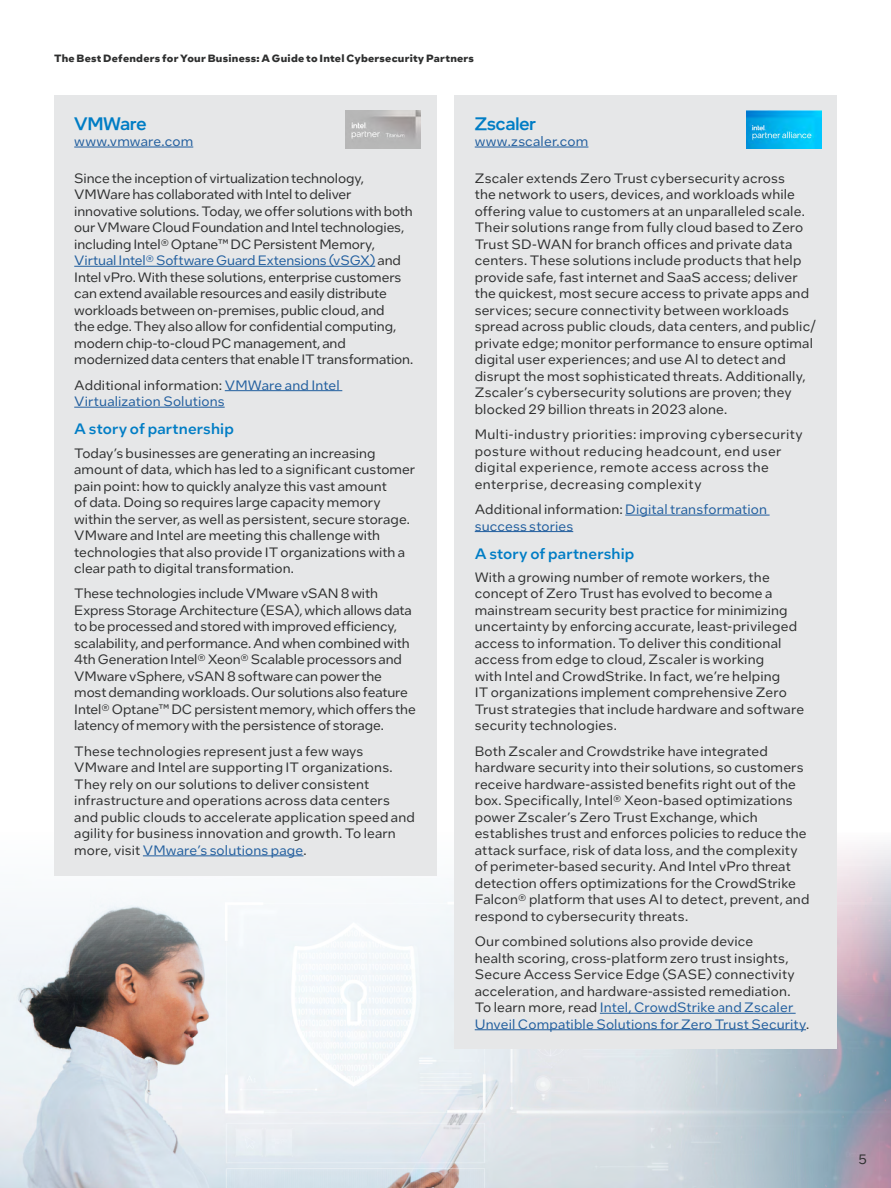
<style>
.page{position:relative;width:891px;height:1188px;background:#fff}
.page>*{position:absolute;margin:0;border:0;box-sizing:border-box;transform-origin:0 0}
.CopyHeaderBox{font:500 18px "Intel One Display";color:#007dc5}
.Mini_Header{font:500 15px "Intel One Text";letter-spacing:.01em;color:#007dc5}
.MainCopy___Caption{font:13.5px/16.5px "Intel One Text";letter-spacing:.01em;color:#2e2f2f}
.MainCopy___Caption-2{font:13.5px/16.5px "Intel One Text";letter-spacing:-.01em;color:#2e2f2f}
.MainCopy___Caption-3{font:13.5px/16.5px "Intel One Text";letter-spacing:.035em;color:#2e2f2f}
.MainCopy___Caption-4{font:13.5px/16.5px "Intel One Text";letter-spacing:.01em;color:#215e9e}
.Website{font:13.5px "Intel One Text";letter-spacing:.015em;color:#215e9e}
.t1{font:700 10.5px "Intel One Text";letter-spacing:.02em;color:#2e2f2f}
.s1{color:#215e9e}
.s2{color:#2e2f2f}
</style>
<div class="page">
<img style="left:0;top:833px;width:891px;height:355px">
<div style="left:455px;top:95px;width:382px;height:954px;background:#e6e7e8"></div>
<hr style="left:475px;top:147px;width:113px;height:1px;background:#215e9e">
<hr style="left:625px;top:515px;width:145px;height:1px;background:#215e9e">
<hr style="left:475px;top:531px;width:98px;height:1px;background:#215e9e">
<hr style="left:600px;top:1013px;width:196px;height:1px;background:#215e9e">
<hr style="left:475px;top:1029px;width:331px;height:1px;background:#215e9e">
<div style="left:54px;top:95px;width:382px;height:780px;background:#e6e7e8"></div>
<hr style="left:74px;top:147px;width:119px;height:1px;background:#215e9e">
<hr style="left:74px;top:266px;width:301px;height:1px;background:#215e9e">
<hr style="left:225px;top:390px;width:117px;height:1px;background:#215e9e">
<hr style="left:74px;top:407px;width:151px;height:1px;background:#215e9e">
<hr style="left:143px;top:856px;width:160px;height:1px;background:#215e9e">
<img style="left:746px;top:111px;width:75px;height:37px">
<img style="left:346px;top:111px;width:75px;height:37px">
<p class="t1" style="left:54px;top:51px;width:422px">The Best Defenders for Your Business: A Guide to Intel Cybersecurity Partners</p>
<p class="CopyHeaderBox" style="left:74px;top:112px;width:74px">VMWare</p>
<p class="Website" style="left:74px;top:132px;width:121px">www.vmware.com</p>
<p class="MainCopy___Caption-2" style="left:74px;top:169px;width:341px">Since the inception of virtualization technology, VMWare has collaborated with Intel to deliver innovative solutions. Today, we offer solutions with both our VMware Cloud Foundation and Intel technologies, including Intel® Optane™ DC Persistent Memory, <span class="s1">Virtual Intel® Software Guard Extensions (vSGX)</span> and Intel vPro. With these solutions, enterprise customers can extend available resources and easily distribute workloads between on-premises, public cloud, and<br>the edge. They also allow for confidential computing, modern chip-to-cloud PC management, and modernized data centers that enable IT transformation.</p>
<p class="MainCopy___Caption-4" style="left:74px;top:376px;width:267px"><span class="s2">Additional information:</span> VMWare and Intel<br>Virtualization Solutions</p>
<p class="Mini_Header" style="left:74px;top:419px;width:161px">A story of partnership</p>
<p class="MainCopy___Caption" style="left:74px;top:444px;width:342px">Today’s businesses are generating an increasing amount of data, which has led to a significant customer pain point: how to quickly analyze this vast amount<br>of data. Doing so requires large capacity memory within the server, as well as persistent, secure storage.<br>VMware and Intel are meeting this challenge with technologies that also provide IT organizations with a clear path to digital transformation.</p>
<p class="MainCopy___Caption" style="left:74px;top:585px;width:343px">These technologies include VMware vSAN 8 with Express Storage Architecture (ESA), which allows data to be processed and stored with improved efficiency, scalability, and performance. And when combined with 4th Generation Intel® Xeon® Scalable processors and VMware vSphere, vSAN 8 software can power the most demanding workloads. Our solutions also feature Intel® Optane™ DC persistent memory, which offers the latency of memory with the persistence of storage.</p>
<p class="MainCopy___Caption" style="left:74px;top:742px;width:342px">These technologies represent just a few ways VMware and Intel are supporting IT organizations.<br>They rely on our solutions to deliver consistent infrastructure and operations across data centers and public clouds to accelerate application speed and agility for business innovation and growth. To learn more, visit <span class="s1">VMware’s solutions page</span>.</p>
<p class="CopyHeaderBox" style="left:475px;top:112px;width:63px">Zscaler</p>
<p class="Website" style="left:475px;top:132px;width:115px">www.zscaler.com</p>
<p class="MainCopy___Caption" style="left:475px;top:169px;width:342px">Zscaler extends Zero Trust cybersecurity across<br>the network to users, devices, and workloads while offering value to customers at an unparalleled scale.<br>Their solutions range from fully cloud based to Zero Trust SD-WAN for branch offices and private data centers. These solutions include products that help provide safe, fast internet and SaaS access; deliver the quickest, most secure access to private apps and services; secure connectivity between workloads spread across public clouds, data centers, and public/ private edge; monitor performance to ensure optimal digital user experiences; and use Al to detect and disrupt the most sophisticated threats. Additionally, Zscaler’s cybersecurity solutions are proven; they blocked 29 billion threats in 2023 alone.</p>
<p class="MainCopy___Caption-3" style="left:475px;top:426px;width:330px">Multi-industry priorities: improving cybersecurity posture without reducing headcount, end user digital experience, remote access across the enterprise, decreasing complexity</p>
<p class="MainCopy___Caption-4" style="left:475px;top:501px;width:294px"><span class="s2">Additional information:</span> Digital transformation success stories</p>
<p class="Mini_Header" style="left:475px;top:543px;width:161px">A story of partnership</p>
<p class="MainCopy___Caption" style="left:475px;top:568px;width:331px">With a growing number of remote workers, the concept of Zero Trust has evolved to become a mainstream security best practice for minimizing uncertainty by enforcing accurate, least-privileged access to information. To deliver this conditional access from edge to cloud, Zscaler is working<br>with Intel and CrowdStrike. In fact, we’re helping<br>IT organizations implement comprehensive Zero Trust strategies that include hardware and software security technologies.</p>
<p class="MainCopy___Caption" style="left:475px;top:742px;width:336px">Both Zscaler and Crowdstrike have integrated hardware security into their solutions, so customers receive hardware-assisted benefits right out of the box. Specifically, Intel® Xeon-based optimizations power Zscaler’s Zero Trust Exchange, which establishes trust and enforces policies to reduce the attack surface, risk of data loss, and the complexity of perimeter-based security. And Intel vPro threat detection offers optimizations for the CrowdStrike Falcon® platform that uses AI to detect, prevent, and respond to cybersecurity threats.</p>
<p class="MainCopy___Caption" style="left:475px;top:933px;width:336px">Our combined solutions also provide device<br>health scoring, cross-platform zero trust insights, Secure Access Service Edge (SASE) connectivity acceleration, and hardware-assisted remediation.<br>To learn more, read <span class="s1">Intel, CrowdStrike and Zscaler Unveil Compatible Solutions for Zero Trust Security</span>.</p>
<p class="MainCopy___Caption" style="left:858px;top:1150px;width:10px">5</p>
</div>
